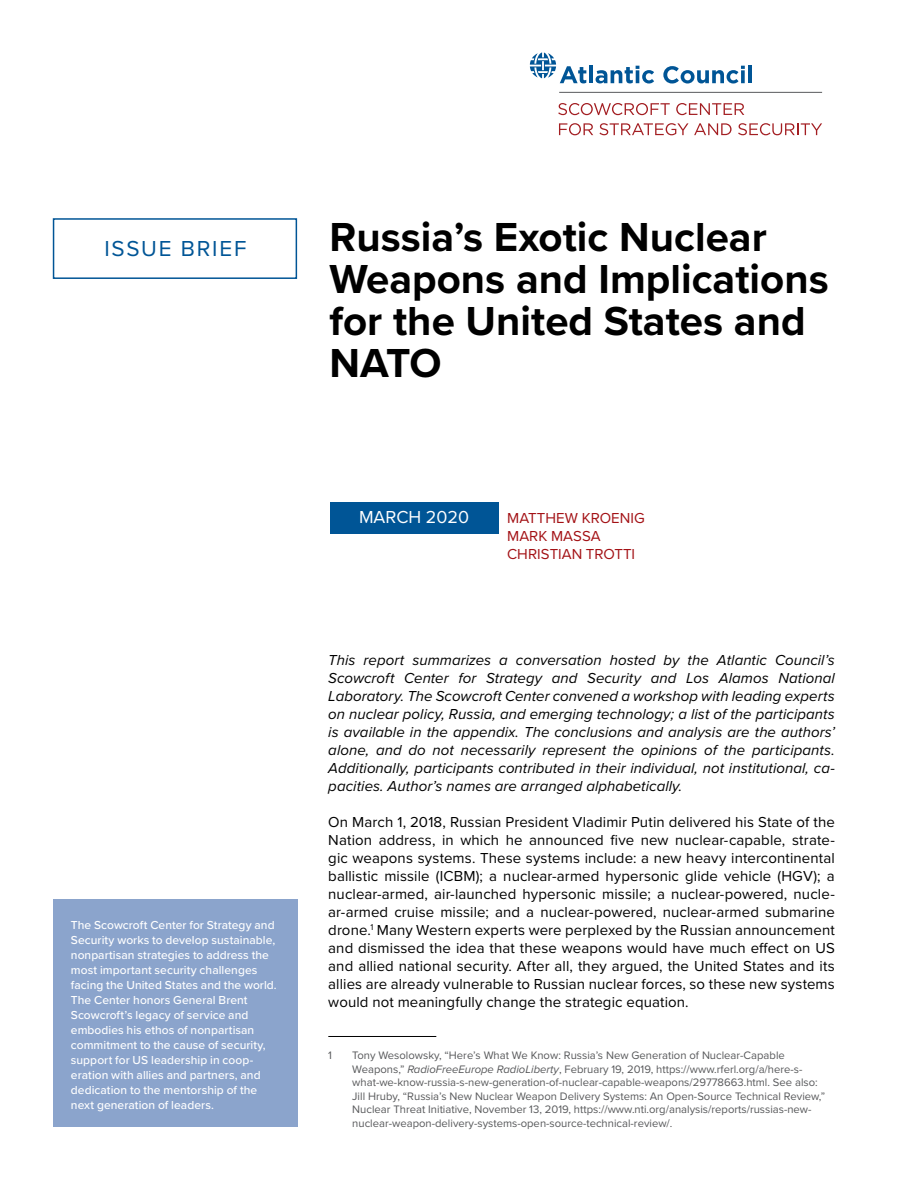
<style>
.page{position:relative;width:918px;height:1188px;background:#fff}
.page>*{position:absolute;margin:0;border:0;box-sizing:border-box;transform-origin:0 0}
.t1{font:700 42px/42px "Proxima Nova";color:#000}
.t2{font:22.5px "Proxima Nova";letter-spacing:.08em;color:#005596}
.t3{font:18px "Proxima Nova";color:#fff}
.t4{font:15px/18px "Proxima Nova";letter-spacing:.005em;color:#000;text-align:justify}
.t5{font:italic 15px/18px "Proxima Nova";letter-spacing:.005em;color:#000;text-align:justify}
.t6{font:15px/18px "Proxima Nova";color:#a31115}
.t7{font:500 12px/15px "Proxima Nova";letter-spacing:.005em;color:#fff}
.t8{font:11.25px/13.5px "Proxima Nova";color:#58595b}
.s1{font-style:italic}
</style>
<div class="page">
<hr style="left:328px;top:1036px;width:108px;height:1px;background:#000">
<div style="left:53px;top:218px;width:244px;height:61px;background:#fff;border:2px solid #005596"></div>
<div style="left:330px;top:502px;width:169px;height:31px;background:#005596"></div>
<div style="left:53px;top:899px;width:245px;height:228px;background:#8ba4cc"></div>
<svg style="left:530px;top:52px;width:56px;height:31px"></svg>
<hr style="left:589px;top:66px;width:4px;height:17px;background:#005596">
<svg style="left:596px;top:66px;width:58px;height:18px"></svg>
<svg style="left:663px;top:66px;width:82px;height:18px"></svg>
<hr style="left:748px;top:66px;width:4px;height:17px;background:#005596">
<hr style="left:559px;top:92px;width:263px;height:1px;background:#595a5c">
<svg style="left:558px;top:103px;width:112px;height:12px"></svg>
<svg style="left:676px;top:103px;width:68px;height:12px"></svg>
<svg style="left:559px;top:123px;width:34px;height:12px"></svg>
<svg style="left:599px;top:123px;width:133px;height:12px"></svg>
<svg style="left:738px;top:123px;width:84px;height:12px"></svg>
<h2 class="t2" style="left:104px;top:231px;width:143px">ISSUE BRIEF</h2>
<h1 class="t1" style="left:329px;top:215px;width:501px">Russia’s Exotic Nuclear<br>Weapons and Implications for the United States and<br>NATO</h1>
<p class="t7" style="left:71px;top:917px;width:207px">The Scowcroft Center for Strategy and Security works to develop sustainable, nonpartisan strategies to address the most important security challenges facing the United States and the world.<br>The Center honors General Brent Scowcroft’s legacy of service and embodies his ethos of nonpartisan commitment to the cause of security, support for US leadership in coop&shy;eration with allies and partners, and dedication to the mentorship of the next generation of leaders.</p>
<p class="t3" style="left:359px;top:503px;width:112px">MARCH 2020</p>
<p class="t6" style="left:507px;top:508px;width:139px">MATTHEW KROENIG<br>MARK MASSA<br>CHRISTIAN TROTTI</p>
<p class="t5" style="left:328px;top:650px;width:508px">This report summarizes a conversation hosted by the Atlantic Council’s Scowcroft Center for Strategy and Security and Los Alamos National Laboratory. The Scowcroft Center convened a workshop with leading experts on nuclear policy, Russia, and emerging technology; a list of the participants is available in the appendix. The conclusions and analysis are the authors’ alone, and do not necessarily represent the opinions of the participants.<br>Additionally, participants contributed in their individual, not institutional, ca&shy;pacities. Author’s names are arranged alphabetically.</p>
<p class="t4" style="left:328px;top:812px;width:508px">On March 1, 2018, Russian President Vladimir Putin delivered his State of the Nation address, in which he announced five new nuclear-capable, strate&shy;gic weapons systems. These systems include: a new heavy intercontinental ballistic missile (ICBM); a nuclear-armed hypersonic glide vehicle (HGV); a nuclear-armed, air-launched hypersonic missile; a nuclear-powered, nucle&shy;ar-armed cruise missile; and a nuclear-powered, nuclear-armed submarine drone.<sup>1</sup> Many Western experts were perplexed by the Russian announcement and dismissed the idea that these weapons would have much effect on US and allied national security. After all, they argued, the United States and its allies are already vulnerable to Russian nuclear forces, so these new systems would not meaningfully change the strategic equation.</p>
<p class="t8" style="left:328px;top:1048px;width:5px">1</p>
<p class="t8" style="left:352px;top:1048px;width:474px">Tony Wesolowsky, “Here’s What We Know: Russia’s New Generation of Nuclear-Capable Weapons,” <span class="s1">RadioFreeEurope RadioLiberty</span>, February 19, 2019, https://www.rferl.org/a/here-s&shy;what-we-know-russia-s-new-generation-of-nuclear-capable-weapons/29778663.html. See also:<br>Jill Hruby, “Russia’s New Nuclear Weapon Delivery Systems: An Open-Source Technical Review,” Nuclear Threat Initiative, November 13, 2019, https://www.nti.org/analysis/reports/russias-new&shy;nuclear-weapon-delivery-systems-open-source-technical-review/.</p>
</div>
